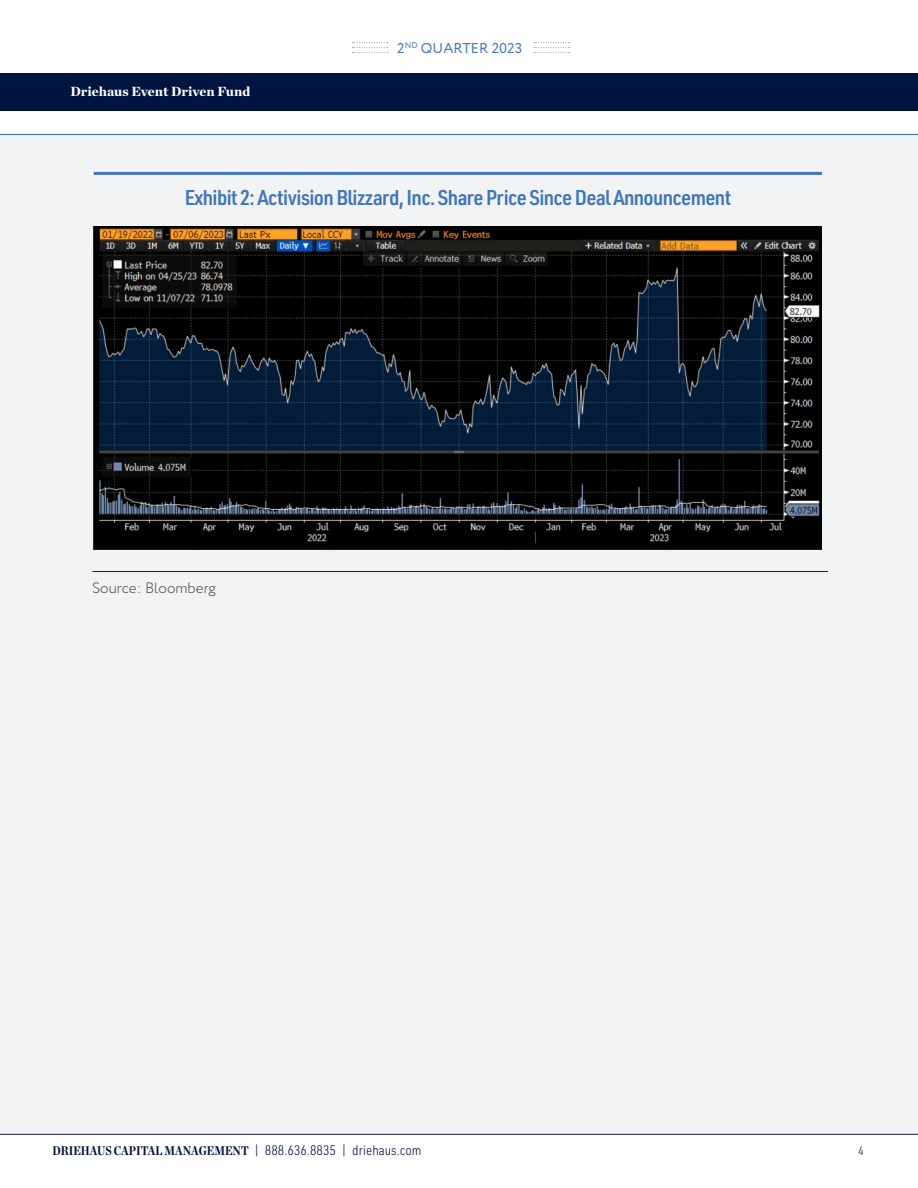
<style>
.page{position:relative;width:918px;height:1188px;background:#fff}
.page>*{position:absolute;margin:0;border:0;box-sizing:border-box;transform-origin:0 0}
.t1{font:600 21px "URWDIN Semi Cond";letter-spacing:-.03em;color:#4176b9}
.t2{font:300 15px "Circe";color:#4b4c4d}
.t3{font:14.25px "Circe";letter-spacing:.01em;color:#4176b9}
.t4{font:300 13.5px "URWDIN Semi Cond";color:#001340}
.t5{font:900 13.5px "Chronicle Deck";color:#fff}
.t6{font:300 12px "URWDIN Semi Cond";color:#231f20}
.s1{font-family:"Chronicle Deck Cond";font-weight:700;font-size:12.75px}
</style>
<div class="page">
<svg style="left:352px;top:42px;width:36px;height:11px"></svg>
<svg style="left:534px;top:42px;width:36px;height:11px"></svg>
<div style="left:0;top:73px;width:918px;height:38px;background:#001441"></div>
<div style="left:1px;top:133px;width:917px;height:1002px;background:#f2f3f4"></div>
<hr style="left:0;top:134px;width:918px;height:1px;background:#4176b9">
<hr style="left:0;top:1134px;width:918px;height:1px;background:#1f2043">
<hr style="left:94px;top:172px;width:728px;height:3px;background:#4176b9">
<hr style="left:92px;top:571px;width:736px;height:1px;background:#231f20">
<img style="left:94px;top:227px;width:728px;height:323px">
<p class="t5" style="left:71px;top:80px;width:181px">Driehaus Event Driven Fund</p>
<p class="t3" style="left:397px;top:39px;width:127px">2<sup>ND</sup> QUARTER 2023</p>
<p class="t1" style="left:185px;top:184px;width:548px">Exhibit 2: Activision Blizzard, Inc. Share Price Since Deal Announcement</p>
<p class="t2" style="left:92px;top:578px;width:125px">Source: Bloomberg</p>
<p class="t4" style="left:52px;top:1142px;width:371px"><span class="s1">DRIEHAUS CAPITAL MANAGEMENT</span> | 888.636.8835 | driehaus.com</p>
<p class="t6" style="left:858px;top:1143px;width:7px">4</p>
</div>
